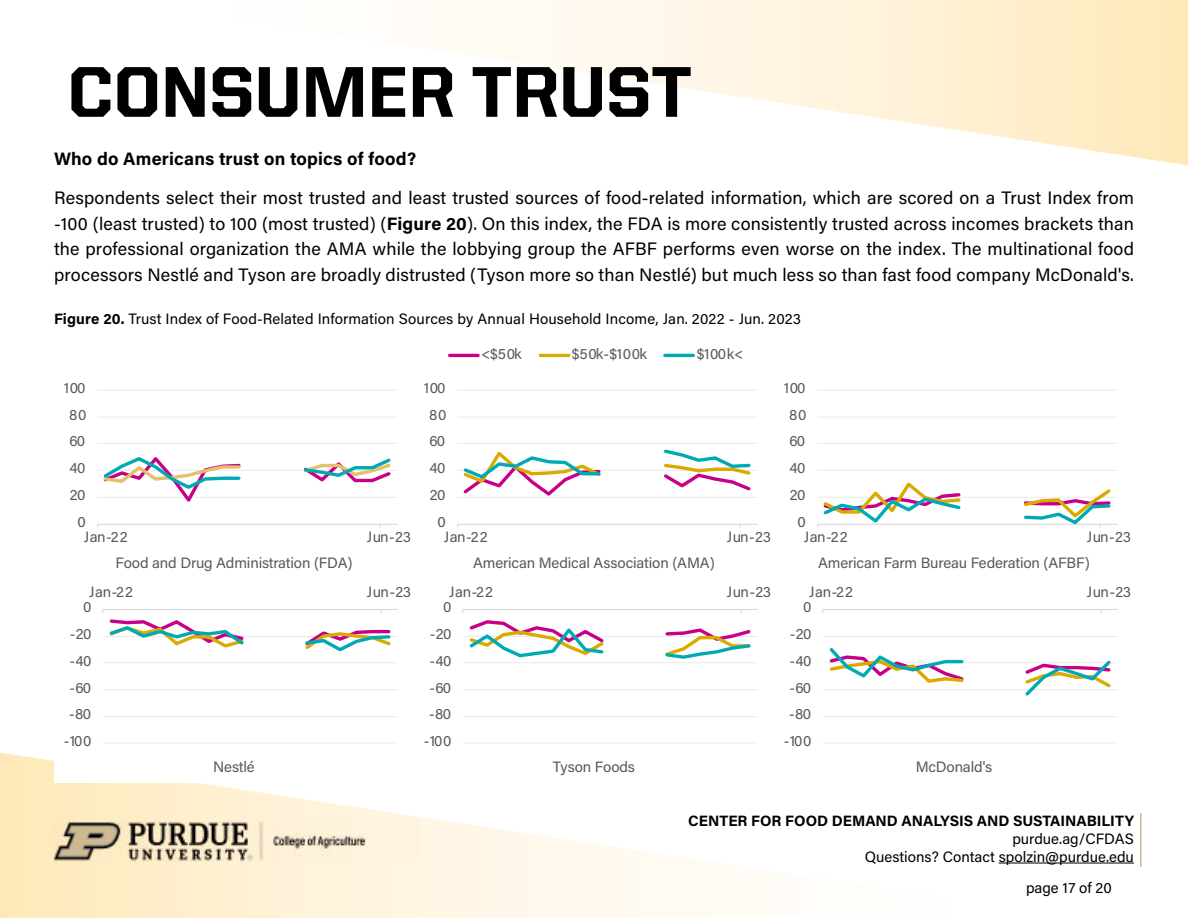
<style>
.page{position:relative;width:1188px;height:918px;background:#fff}
.page>*{position:absolute;margin:0;border:0;box-sizing:border-box;transform-origin:0 0}
.t1{font:800 72px "United Sans Reg";color:#000}
.t2{font:18px/25.5px "Acumin Pro";letter-spacing:.01em;color:#000;text-align:justify}
.t3{font:700 18px "Acumin Pro";letter-spacing:.01em;color:#000}
.t4{font:15px "Acumin Pro";letter-spacing:-.01em;color:#595959}
.t5{font:15px/18px "Acumin Pro";letter-spacing:.005em;color:#000;text-align:right}
.t6{font:700 15px "Acumin Pro";letter-spacing:-.005em;color:#000}
.s1{font-weight:700}
</style>
<div class="page">
<svg style="left:480px;top:0;width:708px;height:165px"></svg>
<svg style="left:0;top:753px;width:1080px;height:165px"></svg>
<hr style="left:999px;top:863px;width:135px;height:1px;background:#000">
<hr style="left:1140px;top:813px;width:2px;height:54px;background:#cfb991">
<img style="left:54px;top:822px;width:367px;height:39px">
<div style="left:54px;top:761px;width:360px;height:21px;background:#fff"></div>
<div style="left:414px;top:761px;width:360px;height:21px;background:#fff"></div>
<div style="left:774px;top:761px;width:360px;height:21px;background:#fff"></div>
<div style="left:54px;top:577px;width:360px;height:182px;background:#fff"></div>
<hr style="left:103px;top:742px;width:294px;height:2px;background:#f4f4f4">
<hr style="left:103px;top:716px;width:294px;height:1px;background:#efefef">
<hr style="left:103px;top:689px;width:294px;height:1px;background:#efefef">
<hr style="left:103px;top:662px;width:294px;height:1px;background:#efefef">
<hr style="left:103px;top:636px;width:294px;height:1px;background:#ebebeb">
<hr style="left:103px;top:609px;width:294px;height:1px;background:#d9d9d9">
<svg style="left:102px;top:609px;width:289px;height:43px"></svg>
<div style="left:414px;top:577px;width:360px;height:182px;background:#fff"></div>
<hr style="left:463px;top:742px;width:294px;height:2px;background:#f4f4f4">
<hr style="left:463px;top:716px;width:294px;height:1px;background:#efefef">
<hr style="left:463px;top:689px;width:294px;height:1px;background:#efefef">
<hr style="left:463px;top:662px;width:294px;height:1px;background:#efefef">
<hr style="left:463px;top:636px;width:294px;height:1px;background:#ebebeb">
<hr style="left:463px;top:609px;width:294px;height:1px;background:#d9d9d9">
<svg style="left:462px;top:609px;width:289px;height:50px"></svg>
<div style="left:774px;top:577px;width:360px;height:182px;background:#fff"></div>
<hr style="left:823px;top:742px;width:294px;height:2px;background:#f4f4f4">
<hr style="left:823px;top:716px;width:294px;height:1px;background:#efefef">
<hr style="left:823px;top:689px;width:294px;height:1px;background:#efefef">
<hr style="left:823px;top:662px;width:294px;height:1px;background:#efefef">
<hr style="left:823px;top:636px;width:294px;height:1px;background:#ebebeb">
<hr style="left:823px;top:609px;width:294px;height:1px;background:#d9d9d9">
<svg style="left:829px;top:648px;width:282px;height:48px"></svg>
<hr style="left:97px;top:497px;width:300px;height:1px;background:#ededed">
<hr style="left:97px;top:470px;width:300px;height:1px;background:#ededed">
<hr style="left:97px;top:443px;width:300px;height:1px;background:#ededed">
<hr style="left:97px;top:417px;width:300px;height:1px;background:#f1f1f1">
<hr style="left:97px;top:390px;width:300px;height:1px;background:#f1f1f1">
<hr style="left:97px;top:524px;width:300px;height:1px;background:#d9d9d9">
<svg style="left:103px;top:457px;width:288px;height:45px"></svg>
<hr style="left:457px;top:497px;width:300px;height:1px;background:#ededed">
<hr style="left:457px;top:470px;width:300px;height:1px;background:#ededed">
<hr style="left:457px;top:443px;width:300px;height:1px;background:#ededed">
<hr style="left:457px;top:417px;width:300px;height:1px;background:#f1f1f1">
<hr style="left:457px;top:390px;width:300px;height:1px;background:#f1f1f1">
<hr style="left:457px;top:524px;width:300px;height:1px;background:#d9d9d9">
<svg style="left:463px;top:449px;width:288px;height:47px"></svg>
<hr style="left:817px;top:497px;width:300px;height:1px;background:#ededed">
<hr style="left:817px;top:470px;width:300px;height:1px;background:#ededed">
<hr style="left:817px;top:443px;width:300px;height:1px;background:#ededed">
<hr style="left:817px;top:417px;width:300px;height:1px;background:#f1f1f1">
<hr style="left:817px;top:390px;width:300px;height:1px;background:#f1f1f1">
<hr style="left:817px;top:524px;width:300px;height:1px;background:#d9d9d9">
<svg style="left:817px;top:482px;width:294px;height:45px"></svg>
<hr style="left:450px;top:354px;width:28px;height:3px;background:#c80088">
<hr style="left:540px;top:354px;width:29px;height:3px;background:#daaa00">
<hr style="left:665px;top:354px;width:28px;height:3px;background:#00aab5">
<h1 class="t1" style="left:68px;top:52px;width:626px">CONSUMER TRUST</h1>
<p class="t3" style="left:54px;top:146px;width:364px">Who do Americans trust on topics of food?</p>
<p class="t2" style="left:54px;top:184px;width:1082px">Respondents select their most trusted and least trusted sources of food-related information, which are scored on a Trust Index from -100 (least trusted) to 100 (most trusted) (<span class="s1">Figure 20</span>). On this index, the FDA is more consistently trusted across incomes brackets than the professional organization the AMA while the lobbying group the AFBF performs even worse on the index. The multinational food processors Nestlé and Tyson are broadly distrusted (Tyson more so than Nestlé) but much less so than fast food company McDonald's.</p>
<p class="t5" style="left:54px;top:309px;width:749px"><span class="s1">Figure 20.</span> Trust Index of Food-Related Information Sources by Annual Household Income, Jan. 2022 - Jun. 2023</p>
<p class="t4" style="left:481px;top:343px;width:42px">&lt;$50k</p>
<p class="t4" style="left:572px;top:343px;width:77px">$50k-$100k</p>
<p class="t4" style="left:697px;top:343px;width:48px">$100k&lt;</p>
<p class="t4" style="left:64px;top:372px;width:37px">100%</p>
<p class="t4" style="left:64px;top:377px;width:23px">100</p>
<p class="t4" style="left:424px;top:377px;width:23px">100</p>
<p class="t4" style="left:784px;top:377px;width:23px">100</p>
<p class="t4" style="left:71px;top:396px;width:30px">75%</p>
<p class="t4" style="left:69px;top:404px;width:19px">80</p>
<p class="t4" style="left:429px;top:404px;width:19px">80</p>
<p class="t4" style="left:789px;top:404px;width:19px">80</p>
<p class="t4" style="left:69px;top:422px;width:31px">50%</p>
<p class="t4" style="left:69px;top:431px;width:17px">60</p>
<p class="t4" style="left:429px;top:431px;width:17px">60</p>
<p class="t4" style="left:789px;top:431px;width:17px">60</p>
<p class="t4" style="left:70px;top:458px;width:17px">40</p>
<p class="t4" style="left:430px;top:458px;width:17px">40</p>
<p class="t4" style="left:790px;top:458px;width:17px">40</p>
<p class="t4" style="left:70px;top:485px;width:17px">20</p>
<p class="t4" style="left:430px;top:485px;width:17px">20</p>
<p class="t4" style="left:790px;top:485px;width:17px">20</p>
<p class="t4" style="left:78px;top:511px;width:10px">0</p>
<p class="t4" style="left:438px;top:511px;width:10px">0</p>
<p class="t4" style="left:798px;top:511px;width:10px">0</p>
<p class="t4" style="left:84px;top:526px;width:45px">Jan-22</p>
<p class="t4" style="left:367px;top:526px;width:46px">Jun-23</p>
<p class="t4" style="left:444px;top:526px;width:45px">Jan-22</p>
<p class="t4" style="left:727px;top:526px;width:46px">Jun-23</p>
<p class="t4" style="left:804px;top:526px;width:45px">Jan-22</p>
<p class="t4" style="left:1087px;top:526px;width:46px">Jun-23</p>
<p class="t4" style="left:115px;top:553px;width:239px">Food and Drug Administration (FDA)</p>
<p class="t4" style="left:473px;top:553px;width:243px">American Medical Association (AMA)</p>
<p class="t4" style="left:818px;top:553px;width:273px">American Farm Bureau Federation (AFBF)</p>
<p class="t4" style="left:89px;top:582px;width:45px">Jan-22</p>
<p class="t4" style="left:367px;top:582px;width:46px">Jun-23</p>
<p class="t4" style="left:449px;top:582px;width:45px">Jan-22</p>
<p class="t4" style="left:727px;top:582px;width:46px">Jun-23</p>
<p class="t4" style="left:809px;top:582px;width:45px">Jan-22</p>
<p class="t4" style="left:1087px;top:582px;width:46px">Jun-23</p>
<p class="t4" style="left:83px;top:597px;width:10px">0</p>
<p class="t4" style="left:443px;top:597px;width:10px">0</p>
<p class="t4" style="left:803px;top:597px;width:10px">0</p>
<p class="t4" style="left:70px;top:623px;width:23px">-20</p>
<p class="t4" style="left:430px;top:623px;width:23px">-20</p>
<p class="t4" style="left:790px;top:623px;width:23px">-20</p>
<p class="t4" style="left:70px;top:650px;width:23px">-40</p>
<p class="t4" style="left:430px;top:650px;width:23px">-40</p>
<p class="t4" style="left:790px;top:650px;width:23px">-40</p>
<p class="t4" style="left:69px;top:677px;width:23px">-60</p>
<p class="t4" style="left:429px;top:677px;width:23px">-60</p>
<p class="t4" style="left:789px;top:677px;width:23px">-60</p>
<p class="t4" style="left:69px;top:703px;width:23px">-80</p>
<p class="t4" style="left:429px;top:703px;width:23px">-80</p>
<p class="t4" style="left:789px;top:703px;width:23px">-80</p>
<p class="t4" style="left:64px;top:730px;width:29px">-100</p>
<p class="t4" style="left:424px;top:730px;width:29px">-100</p>
<p class="t4" style="left:784px;top:730px;width:29px">-100</p>
<p class="t4" style="left:213px;top:756px;width:43px">Nestlé</p>
<p class="t4" style="left:553px;top:756px;width:84px">Tyson Foods</p>
<p class="t4" style="left:916px;top:756px;width:78px">McDonald's</p>
<p class="t6" style="left:688px;top:810px;width:447px">CENTER FOR FOOD DEMAND ANALYSIS AND SUSTAINABILITY</p>
<p class="t5" style="left:865px;top:829px;width:271px">purdue.ag/CFDAS<br>Questions? Contact spolzin@purdue.edu</p>
<p class="t5" style="left:1026px;top:879px;width:88px">page 17 of 20</p>
</div>
